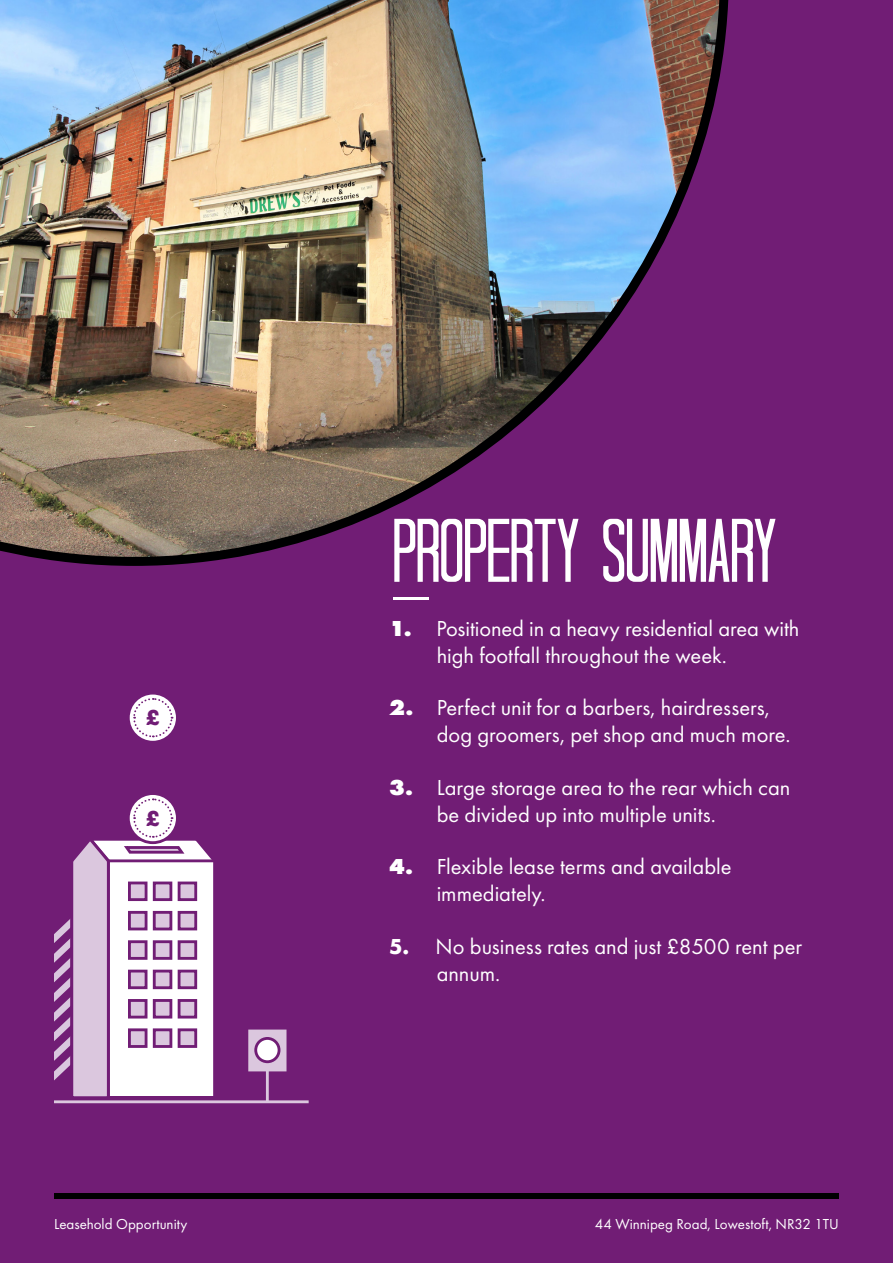
<style>
.page{position:relative;width:893px;height:1263px;background:#711d75}
.page>*{position:absolute;margin:0;border:0;box-sizing:border-box;transform-origin:0 0}
.t1{font:condensed 90px "Tall Dark And Handsome";letter-spacing:.005em;color:#fff}
.t2{font:22.5px/27px "Futura PT";color:#fff}
.t3{font:800 22.5px "Futura PT";color:#701c75}
.t4{font:15px "Futura PT";color:#fff}
.s1{font-weight:800}
.s2{font-weight:700}
</style>
<div class="page">
<div style="left:54px;top:1193px;width:785px;height:6px;background:#000001"></div>
<img style="left:0;top:0;width:729px;height:566px">
<hr style="left:393px;top:597px;width:35px;height:3px;background:#fff">
<div style="left:248px;top:1029px;width:38px;height:42px;background:#dbc7de;border:3px solid #dbc7de"></div>
<hr style="left:266px;top:1070px;width:3px;height:32px;background:#dbc7de">
<div style="left:256px;top:1038px;width:23px;height:24px;background:#fff;border-radius:50%"></div>
<div style="left:254px;top:1037px;width:26px;height:26px;border:3px solid #711d75;border-radius:50%"></div>
<hr style="left:54px;top:1100px;width:255px;height:3px;background:#dbc7de">
<svg style="left:128px;top:693px;width:49px;height:49px"></svg>
<div style="left:127px;top:692px;width:52px;height:52px;border:3px solid #711d75;border-radius:50%"></div>
<svg style="left:132px;top:697px;width:42px;height:41px;background:#e9dce9"></svg>
<div style="left:127px;top:792px;width:52px;height:52px;border:3px solid #711d75;border-radius:50%"></div>
<svg style="left:54px;top:797px;width:160px;height:300px"></svg>
<p class="t3" style="left:145px;top:703px;width:17px">£</p>
<p class="t3" style="left:145px;top:804px;width:17px">£</p>
<p class="t1" style="left:393px;top:498px;width:385px">PROPERTY SUMMARY</p>
<p class="t2" style="left:437px;top:615px;width:364px;text-indent:-48px"><span class="s1">1.</span> Positioned in a heavy residential area with high footfall throughout the week.</p>
<p class="t2" style="left:437px;top:694px;width:355px;text-indent:-48px"><span class="s1">2.</span> Perfect unit for a barbers, hairdressers, dog groomers, pet shop and much more.</p>
<p class="t2" style="left:437px;top:774px;width:355px;text-indent:-48px"><span class="s1">3.</span> Large storage area to the rear which can be divided up into multiple units.</p>
<p class="t2" style="left:437px;top:853px;width:296px;text-indent:-48px"><span class="s1">4.</span> Flexible lease terms and available immediately.</p>
<p class="t2" style="left:437px;top:933px;width:367px;text-indent:-48px"><span class="s2">5.</span> No business rates and just £8500 rent per annum.</p>
<p class="t4" style="left:54px;top:1215px;width:135px">Leasehold Opportunity</p>
<p class="t4" style="left:595px;top:1215px;width:246px">44 Winnipeg Road, Lowestoft, NR32 1TU</p>
</div>
